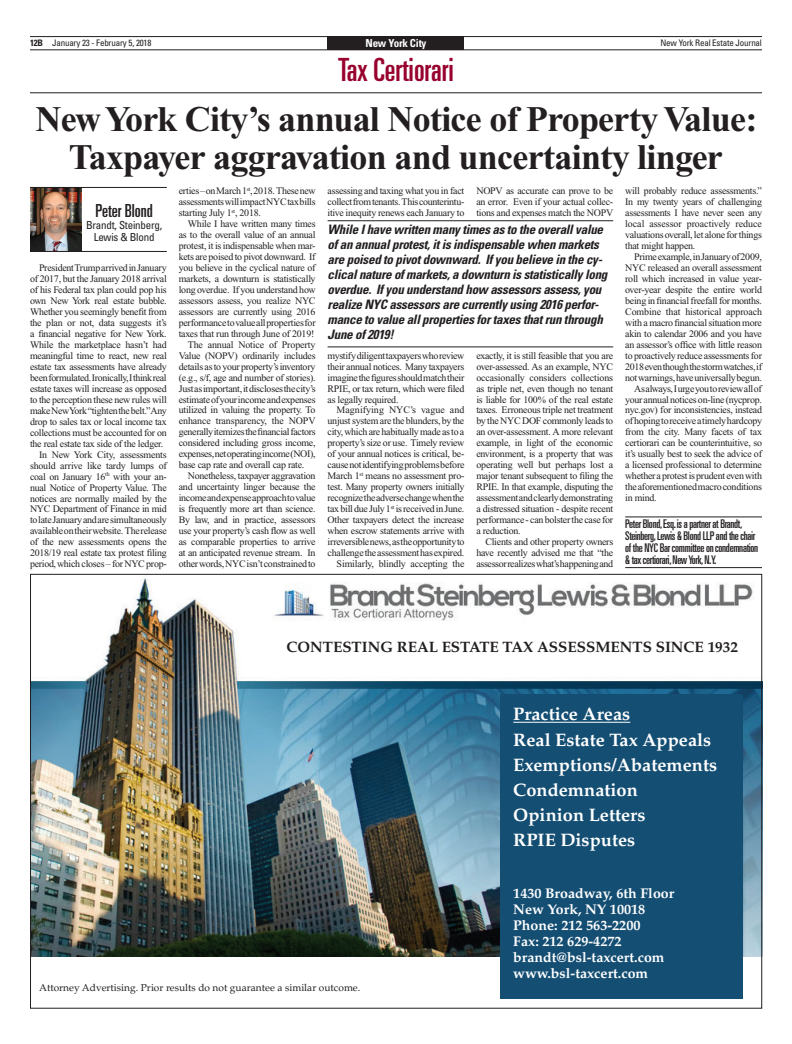
<style>
.page{position:relative;width:792px;height:1044px;background:#fff}
.page>*{position:absolute;margin:0;border:0;box-sizing:border-box;transform-origin:0 0}
._36_Times_Bold{font:700 36px/38px "Times New Roman";letter-spacing:-.02em;color:#231f20;text-align:center}
.t1{font:ultra-condensed 32px "Univers";color:#98012d}
.t2{font:700 18.1px/25.1px "Palatino";color:#fff}
.Byline_Name{font:ultra-condensed 18px "Univers";color:#231f20}
.t3{font:700 15px "Palatino";color:#231f20}
.t4{font:700 14px/16px "Palatino";color:#fff}
.Pull_Quote{font:italic 700 condensed 13px/15px "Univers";letter-spacing:-.02em;color:#231f20}
.Byline_End{font:ultra-condensed 12px/12px "Univers";letter-spacing:-.025em;color:#231f20}
.Byline_Name-2{font:condensed 11px/12px "Univers";letter-spacing:-.02em;color:#231f20;text-align:center}
.t5{font:700 condensed 11px "Univers";letter-spacing:-.02em;color:#fff}
.t6{font:10.1px "Palatino";color:#231f20}
.Body_Copy{font:10px/11px "Times New Roman";letter-spacing:-.025em;color:#231f20;text-align:justify}
.t7{font:condensed 9px "Univers";letter-spacing:-.02em;color:#231f20}
.s1{font-weight:700}
</style>
<div class="page">
<hr style="left:30px;top:36px;width:732px;height:1px;background:#231f20">
<hr style="left:30px;top:49px;width:732px;height:1px;background:#231f20">
<div style="left:328px;top:37px;width:136px;height:13px;background:#231f20"></div>
<hr style="left:30px;top:92px;width:732px;height:1px;background:#231f20">
<img style="left:30px;top:188px;width:51px;height:63px">
<hr style="left:30px;top:187px;width:137px;height:1px;background:#231f20">
<hr style="left:30px;top:251px;width:137px;height:1px;background:#231f20">
<hr style="left:328px;top:220px;width:285px;height:1px;background:#231f20">
<hr style="left:328px;top:346px;width:285px;height:1px;background:#231f20">
<hr style="left:625px;top:516px;width:137px;height:1px;background:#231f20">
<hr style="left:625px;top:567px;width:137px;height:1px;background:#231f20">
<img style="left:32px;top:578px;width:728px;height:378px">
<img style="left:273px;top:583px;width:480px;height:39px">
<div style="left:500px;top:695px;width:243px;height:304px;background:#144e73"></div>
<hr style="left:513px;top:722px;width:117px;height:1px;background:#fff">
<p class="t7" style="left:30px;top:37px;width:123px"><span class="s1">12B</span> January 23 - February 5, 2018</p>
<p class="t5" style="left:366px;top:36px;width:62px">New York City</p>
<p class="t7" style="left:660px;top:37px;width:103px">New York Real Estate Journal</p>
<p class="t1" style="left:338px;top:52px;width:117px">Tax Certiorari</p>
<p class="_36_Times_Bold" style="left:35px;top:100px;width:724px">New York City’s annual Notice of Property Value:<br>Taxpayer aggravation and uncertainty linger</p>
<p class="Byline_Name" style="left:96px;top:200px;width:59px">Peter Blond</p>
<p class="Byline_Name-2" style="left:86px;top:219px;width:78px">Brandt, Steinberg,<br>Lewis &amp; Blond</p>
<p class="Body_Copy" style="left:30px;top:263px;width:138px;text-indent:9px">President Trump arrived in January of 2017, but the January 2018 arrival of his Federal tax plan could pop his own New York real estate bubble.<br>Whether you seemingly benefit from the plan or not, data suggests it’s a financial negative for New York.<br>While the marketplace hasn’t had meaningful time to react, new real estate tax assessments have already been formulated. Ironically, I think real estate taxes will increase as opposed to the perception these new rules will make New York “tighten the belt.” Any drop to sales tax or local income tax collections must be accounted for on the real estate tax side of the ledger.</p>
<p class="Body_Copy" style="left:30px;top:449px;width:138px;text-indent:9px">In New York City, assessments should arrive like tardy lumps of coal on January 16<sup>th</sup> with your an&shy;nual Notice of Property Value. The notices are normally mailed by the NYC Department of Finance in mid to late January and are simultaneously available on their website. The release of the new assessments opens the 2018/19 real estate tax protest filing period, which closes – for NYC prop-</p>
<p class="Body_Copy" style="left:179px;top:185px;width:138px">erties – on March 1<sup>st</sup>, 2018. These new assessments will impact NYC tax bills starting July 1<sup>st</sup>, 2018.</p>
<p class="Body_Copy" style="left:179px;top:218px;width:138px;text-indent:9px">While I have written many times as to the overall value of an annual protest, it is indispensable when mar&shy;kets are poised to pivot downward. If you believe in the cyclical nature of markets, a downturn is statistically long overdue. If you understand how assessors assess, you realize NYC assessors are currently using 2016 performance to value all properties for taxes that run through June of 2019!</p>
<p class="Body_Copy" style="left:179px;top:339px;width:138px;text-indent:9px">The annual Notice of Property Value (NOPV) ordinarily includes details as to your property’s inventory (e.g., s/f, age and number of stories).<br>Just as important, it discloses the city’s estimate of your income and expenses utilized in valuing the property. To enhance transparency, the NOPV generally itemizes the financial factors considered including gross income, expenses, net operating income (NOI), base cap rate and overall cap rate.</p>
<p class="Body_Copy" style="left:179px;top:470px;width:138px;text-indent:9px">Nonetheless, taxpayer aggravation and uncertainty linger because the income and expense approach to value is frequently more art than science.<br>By law, and in practice, assessors use your property’s cash flow as well as comparable properties to arrive at an anticipated revenue stream. In other words, NYC isn’t constrained to</p>
<p class="Body_Copy" style="left:328px;top:185px;width:138px">assessing and taxing what you in fact collect from tenants. This counterintu&shy;itive inequity renews each January to</p>
<p class="Body_Copy" style="left:476px;top:185px;width:138px">NOPV as accurate can prove to be an error. Even if your actual collec&shy;tions and expenses match the NOPV</p>
<p class="Body_Copy" style="left:625px;top:185px;width:138px">will probably reduce assessments.” In my twenty years of challenging assessments I have never seen any local assessor proactively reduce valuations overall, let alone for things that might happen.</p>
<p class="Body_Copy" style="left:625px;top:251px;width:138px;text-indent:9px">Prime example, in January of 2009, NYC released an overall assessment roll which increased in value year&shy;over-year despite the entire world being in financial freefall for months.<br>Combine that historical approach with a macro financial situation more akin to calendar 2006 and you have an assessor’s office with little reason to proactively reduce assessments for 2018 even though the storm watches, if not warnings, have universally begun.</p>
<p class="Body_Copy" style="left:625px;top:383px;width:138px;text-indent:9px">As always, I urge you to review all of your annual notices on-line (nycprop. nyc.gov) for inconsistencies, instead of hoping to receive a timely hardcopy from the city. Many facets of tax certiorari can be counterintuitive, so it’s usually best to seek the advice of a licensed professional to determine whether a protest is prudent even with the aforementioned macro conditions in mind.</p>
<p class="Pull_Quote" style="left:328px;top:222px;width:281px">While I have written many times as to the overall value of an annual protest, it is indispensable when markets are poised to pivot downward. If you believe in the cy&shy;clical nature of markets, a downturn is statistically long overdue. If you understand how assessors assess, you realize NYC assessors are currently using 2016 perfor&shy;mance to value all properties for taxes that run through June of 2019!</p>
<p class="Body_Copy" style="left:328px;top:350px;width:138px">mystify diligent taxpayers who review their annual notices. Many taxpayers imagine the figures should match their RPIE, or tax return, which were filed as legally required.</p>
<p class="Body_Copy" style="left:328px;top:405px;width:138px;text-indent:9px">Magnifying NYC’s vague and unjust system are the blunders, by the city, which are habitually made as to a property’s size or use. Timely review of your annual notices is critical, be&shy;cause not identifying problems before March 1<sup>st</sup> means no assessment pro&shy;test. Many property owners initially recognize the adverse change when the tax bill due July 1<sup>st</sup> is received in June.<br>Other taxpayers detect the increase when escrow statements arrive with irreversible news, as the opportunity to challenge the assessment has expired.</p>
<p class="Body_Copy" style="left:337px;top:558px;width:129px">Similarly, blindly accepting the</p>
<p class="Body_Copy" style="left:476px;top:350px;width:138px">exactly, it is still feasible that you are over-assessed. As an example, NYC occasionally considers collections as triple net, even though no tenant is liable for 100% of the real estate taxes. Erroneous triple net treatment by the NYC DOF commonly leads to an over-assessment. A more relevant example, in light of the economic environment, is a property that was operating well but perhaps lost a major tenant subsequent to filing the RPIE. In that example, disputing the assessment and clearly demonstrating a distressed situation - despite recent performance - can bolster the case for a reduction.</p>
<p class="Body_Copy" style="left:476px;top:536px;width:138px;text-indent:9px">Clients and other property owners have recently advised me that “the assessor realizes what’s happening and</p>
<p class="Byline_End" style="left:625px;top:517px;width:135px">Peter Blond, Esq. is a partner at Brandt, Steinberg, Lewis &amp; Blond LLP and the chair of the NYC Bar committee on condemnation &amp; tax certiorari, New York, N.Y.</p>
<p class="t3" style="left:287px;top:638px;width:453px">CONTESTING REAL ESTATE TAX ASSESSMENTS SINCE 1932</p>
<p class="t6" style="left:39px;top:982px;width:323px">Attorney Advertising. Prior results do not guarantee a similar outcome.</p>
<p class="t2" style="left:513px;top:702px;width:205px">Practice Areas<br>Real Estate Tax Appeals<br>Exemptions/Abatements<br>Condemnation<br>Opinion Letters<br>RPIE Disputes</p>
<p class="t4" style="left:513px;top:885px;width:163px">1430 Broadway, 6th Floor<br>New York, NY 10018<br>Phone: 212 563-2200<br>Fax: 212 629-4272 brandt@bsl-taxcert.com www.bsl-taxcert.com</p>
</div>
